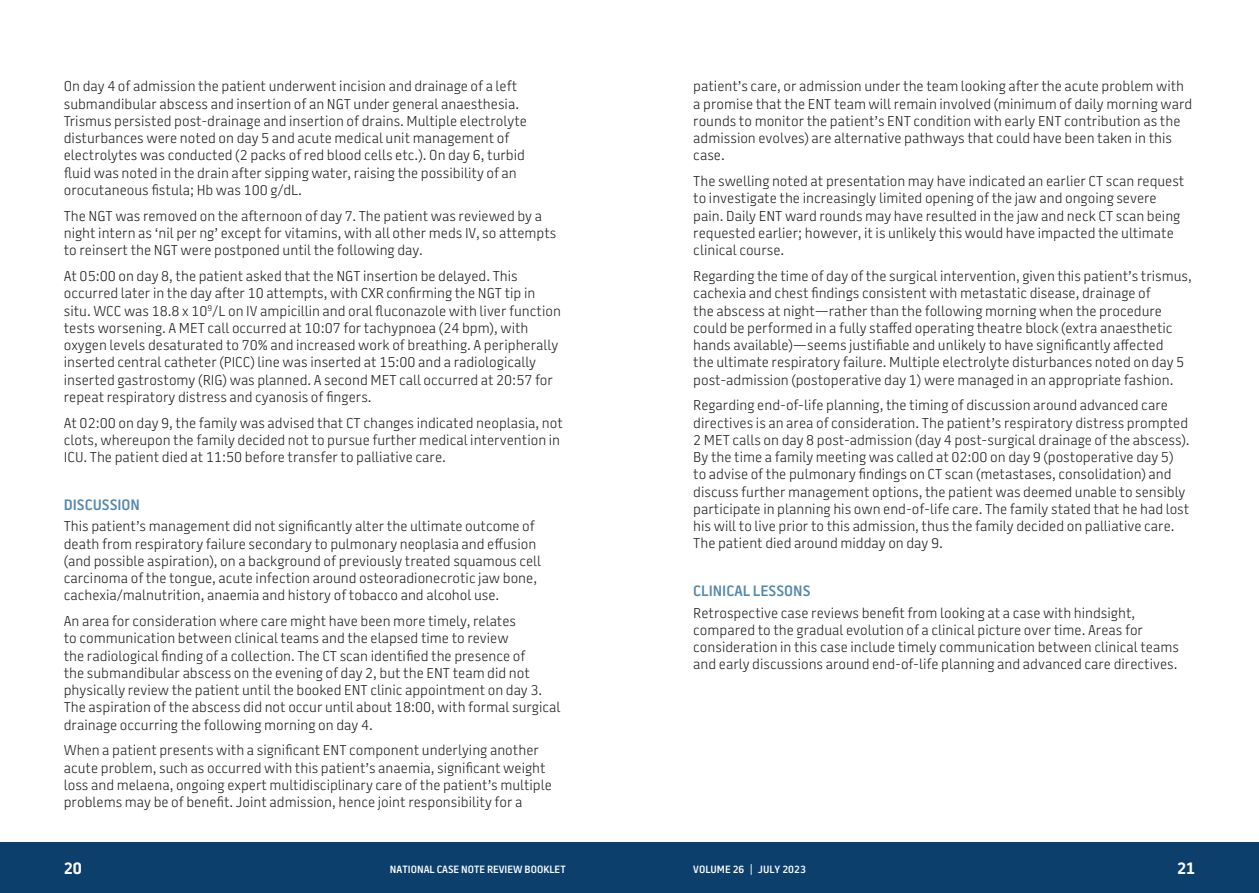
<style>
.page{position:relative;width:1259px;height:893px;background:#fff}
.page>*{position:absolute;margin:0;border:0;box-sizing:border-box;transform-origin:0 0}
.t1{font:700 16.5px "Battersea SANS";color:#fff}
.Case_summery_-_bat{font:600 15px "Battersea SANS";color:#5487b0}
.battersea_body_cop{font:300 14.25px/17.2px "Battersea SANS";color:#231f20}
.t2{font:600 10.5px "Battersea SANS";color:#fff}
</style>
<div class="page">
<div style="left:0;top:842px;width:629px;height:51px;background:#0c3f6c"></div>
<div style="left:629px;top:842px;width:630px;height:51px;background:#0c3f6c"></div>
<p class="battersea_body_cop" style="left:64px;top:78px;width:465px">On day 4 of admission the patient underwent incision and drainage of a left submandibular abscess and insertion of an NGT under general anaesthesia.<br>Trismus persisted post-drainage and insertion of drains. Multiple electrolyte disturbances were noted on day 5 and acute medical unit management of electrolytes was conducted (2 packs of red blood cells etc.). On day 6, turbid fluid was noted in the drain after sipping water, raising the possibility of an orocutaneous fistula; Hb was 100 g/dL.</p>
<p class="battersea_body_cop" style="left:64px;top:207px;width:494px">The NGT was removed on the afternoon of day 7. The patient was reviewed by a night intern as ‘nil per ng’ except for vitamins, with all other meds IV, so attempts to reinsert the NGT were postponed until the following day.</p>
<p class="battersea_body_cop" style="left:64px;top:268px;width:499px">At 05:00 on day 8, the patient asked that the NGT insertion be delayed. This occurred later in the day after 10 attempts, with CXR confirming the NGT tip in situ. WCC was 18.8 x 10<sup>9</sup>/L on IV ampicillin and oral fluconazole with liver function tests worsening. A MET call occurred at 10:07 for tachypnoea (24 bpm), with oxygen levels desaturated to 70% and increased work of breathing. A peripherally inserted central catheter (PICC) line was inserted at 15:00 and a radiologically inserted gastrostomy (RIG) was planned. A second MET call occurred at 20:57 for repeat respiratory distress and cyanosis of fingers.</p>
<p class="battersea_body_cop" style="left:64px;top:414px;width:500px">At 02:00 on day 9, the family was advised that CT changes indicated neoplasia, not clots, whereupon the family decided not to pursue further medical intervention in<br>ICU. The patient died at 11:50 before transfer to palliative care.</p>
<p class="Case_summery_-_bat" style="left:64px;top:494px;width:78px">DISCUSSION</p>
<p class="battersea_body_cop" style="left:64px;top:518px;width:479px">This patient’s management did not significantly alter the ultimate outcome of death from respiratory failure secondary to pulmonary neoplasia and effusion (and possible aspiration), on a background of previously treated squamous cell carcinoma of the tongue, acute infection around osteoradionecrotic jaw bone, cachexia/malnutrition, anaemia and history of tobacco and alcohol use.</p>
<p class="battersea_body_cop" style="left:64px;top:613px;width:498px">An area for consideration where care might have been more timely, relates<br>to communication between clinical teams and the elapsed time to review<br>the radiological finding of a collection. The CT scan identified the presence of<br>the submandibular abscess on the evening of day 2, but the ENT team did not physically review the patient until the booked ENT clinic appointment on day 3.<br>The aspiration of the abscess did not occur until about 18:00, with formal surgical drainage occurring the following morning on day 4.</p>
<p class="battersea_body_cop" style="left:64px;top:742px;width:490px">When a patient presents with a significant ENT component underlying another acute problem, such as occurred with this patient’s anaemia, significant weight loss and melaena, ongoing expert multidisciplinary care of the patient’s multiple problems may be of benefit. Joint admission, hence joint responsibility for a</p>
<p class="battersea_body_cop" style="left:693px;top:78px;width:500px">patient’s care, or admission under the team looking after the acute problem with a promise that the ENT team will remain involved (minimum of daily morning ward rounds to monitor the patient’s ENT condition with early ENT contribution as the admission evolves) are alternative pathways that could have been taken in this case.</p>
<p class="battersea_body_cop" style="left:693px;top:173px;width:493px">The swelling noted at presentation may have indicated an earlier CT scan request to investigate the increasingly limited opening of the jaw and ongoing severe pain. Daily ENT ward rounds may have resulted in the jaw and neck CT scan being requested earlier; however, it is unlikely this would have impacted the ultimate clinical course.</p>
<p class="battersea_body_cop" style="left:693px;top:268px;width:500px">Regarding the time of day of the surgical intervention, given this patient’s trismus, cachexia and chest findings consistent with metastatic disease, drainage of<br>the abscess at night—rather than the following morning when the procedure could be performed in a fully staffed operating theatre block (extra anaesthetic hands available)—seems justifiable and unlikely to have significantly affected<br>the ultimate respiratory failure. Multiple electrolyte disturbances noted on day 5 post-admission (postoperative day 1) were managed in an appropriate fashion.</p>
<p class="battersea_body_cop" style="left:693px;top:397px;width:498px">Regarding end-of-life planning, the timing of discussion around advanced care directives is an area of consideration. The patient’s respiratory distress prompted 2 MET calls on day 8 post-admission (day 4 post-surgical drainage of the abscess).<br>By the time a family meeting was called at 02:00 on day 9 (postoperative day 5) to advise of the pulmonary findings on CT scan (metastases, consolidation) and discuss further management options, the patient was deemed unable to sensibly participate in planning his own end-of-life care. The family stated that he had lost his will to live prior to this admission, thus the family decided on palliative care.<br>The patient died around midday on day 9.</p>
<p class="Case_summery_-_bat" style="left:693px;top:580px;width:119px">CLINICAL LESSONS</p>
<p class="battersea_body_cop" style="left:693px;top:604px;width:487px">Retrospective case reviews benefit from looking at a case with hindsight, compared to the gradual evolution of a clinical picture over time. Areas for consideration in this case include timely communication between clinical teams and early discussions around end-of-life planning and advanced care directives.</p>
<p class="t1" style="left:64px;top:856px;width:20px">20</p>
<p class="t2" style="left:390px;top:862px;width:177px">NATIONAL CASE NOTE REVIEW BOOKLET</p>
<p class="t2" style="left:693px;top:862px;width:114px">VOLUME 26 | JULY 2023</p>
<p class="t1" style="left:1177px;top:856px;width:20px">21</p>
</div>
